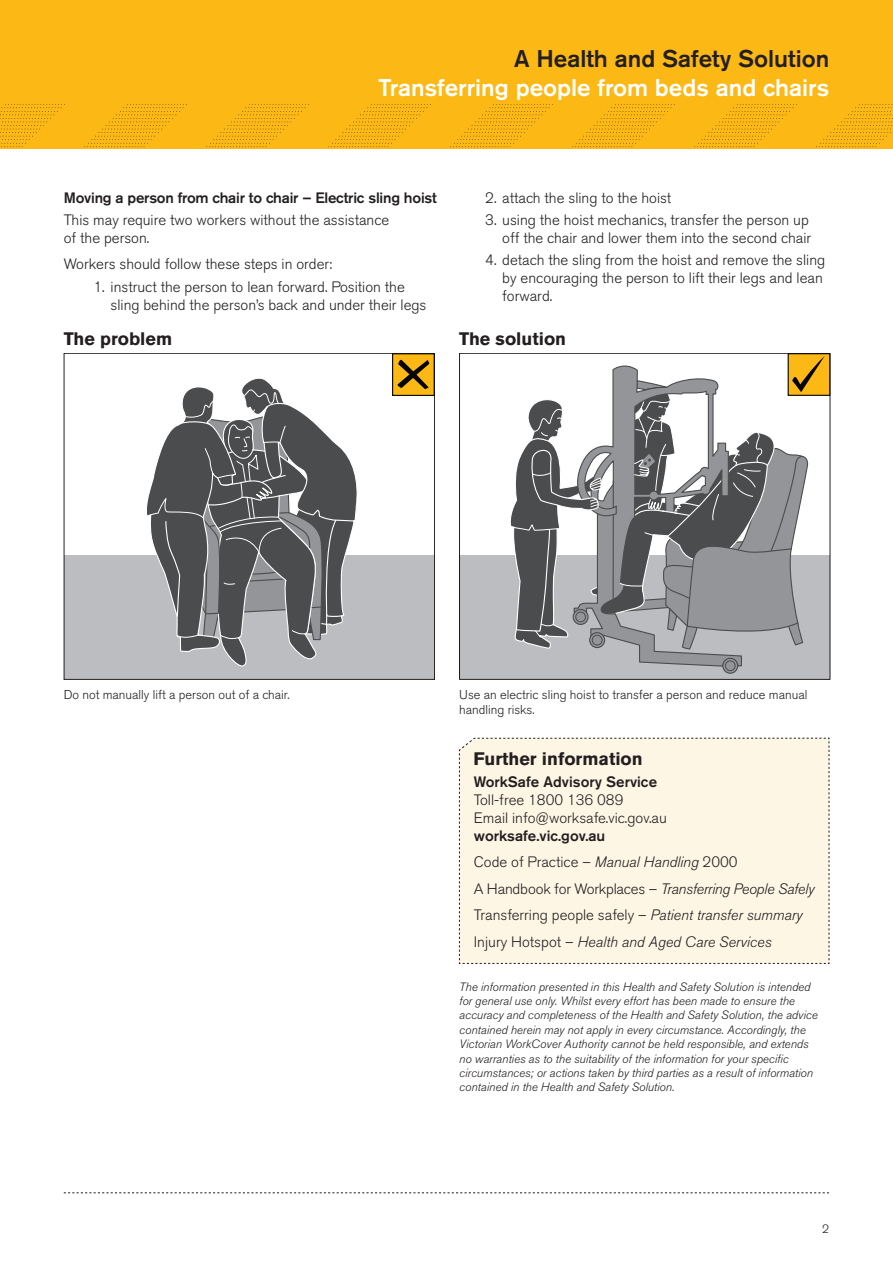
<style>
.page{position:relative;width:893px;height:1263px;background:#fff}
.page>*{position:absolute;margin:0;border:0;box-sizing:border-box;transform-origin:0 0}
.t1{font:500 24px "Akzidenz Grotesk BE";color:#fff}
.t2{font:500 24px "Akzidenz Grotesk BE";color:#231f20}
.t3{font:700 18px "Akzidenz Grotesk BE";color:#231f20}
.t4{font:300 15px/18px "Akzidenz Grotesk BE";color:#231f20}
.t5{font:italic 300 15px/26.5px "Akzidenz Grotesk BE";letter-spacing:-.015em;color:#231f20}
.t6{font:500 15px "Akzidenz Grotesk BE";letter-spacing:-.015em;color:#231f20}
.t7{font:300 12.75px/15px "Akzidenz Grotesk BE";color:#231f20}
.t8{font:italic 300 12px/14.4px "Akzidenz Grotesk BE";color:#231f20}
.t9{font:300 12px "Akzidenz Grotesk BE";color:#231f20}
.s1{font-weight:500;font-style:normal}
.s2{font-style:normal}
</style>
<div class="page">
<div style="left:0;top:0;width:893px;height:149px;background:#fcb814"></div>
<svg style="left:816px;top:107px;width:77px;height:40px"></svg>
<svg style="left:694px;top:107px;width:99px;height:40px"></svg>
<svg style="left:572px;top:107px;width:100px;height:40px"></svg>
<svg style="left:450px;top:107px;width:100px;height:40px"></svg>
<svg style="left:328px;top:107px;width:100px;height:40px"></svg>
<svg style="left:206px;top:107px;width:100px;height:40px"></svg>
<svg style="left:84px;top:107px;width:100px;height:40px"></svg>
<svg style="left:0;top:107px;width:62px;height:40px"></svg>
<svg style="left:64px;top:1192px;width:765px;height:1px"></svg>
<div style="left:64px;top:555px;width:371px;height:124px;background:#bcbdc0"></div>
<div style="left:64px;top:353px;width:371px;height:326px;border:1px solid #231f20"></div>
<svg style="left:147px;top:378px;width:210px;height:289px"></svg>
<div style="left:393px;top:354px;width:41px;height:41px;background:#fcb814"></div>
<div style="left:392px;top:353px;width:43px;height:43px;border:1px solid #040503"></div>
<svg style="left:397px;top:359px;width:32px;height:30px"></svg>
<div style="left:460px;top:555px;width:370px;height:124px;background:#bcbdc0"></div>
<svg style="left:639px;top:658px;width:103px;height:9px"></svg>
<svg style="left:723px;top:658px;width:15px;height:15px"></svg>
<div style="left:722px;top:658px;width:16px;height:16px;border:1px solid #4b4c4d;border-radius:50%"></div>
<div style="left:725px;top:661px;width:10px;height:10px;background:#939598;border-radius:50%"></div>
<div style="left:725px;top:661px;width:10px;height:10px;border:1px solid #4b4c4d;border-radius:50%"></div>
<div style="left:788px;top:354px;width:42px;height:41px;background:#fcb814"></div>
<div style="left:788px;top:353px;width:42px;height:43px;border:1px solid #040503"></div>
<svg style="left:510px;top:356px;width:315px;height:302px"></svg>
<div style="left:459px;top:738px;width:370px;height:226px;background:#fef6e5"></div>
<h1 class="t2" style="left:514px;top:44px;width:317px">A Health and Safety Solution</h1>
<h1 class="t1" style="left:378px;top:73px;width:452px">Transferring people from beds and chairs</h1>
<p class="t6" style="left:64px;top:188px;width:375px">Moving a person from chair to chair – Electric sling hoist</p>
<p class="t4" style="left:64px;top:211px;width:327px">This may require two workers without the assistance of the person.</p>
<p class="t4" style="left:64px;top:255px;width:270px">Workers should follow these steps in order:</p>
<p class="t4" style="left:111px;top:278px;width:317px;text-indent:-17px">1. instruct the person to lean forward. Position the sling behind the person’s back and under their legs</p>
<h2 class="t3" style="left:64px;top:328px;width:110px">The problem</h2>
<p class="t4" style="left:485px;top:189px;width:188px">2. attach the sling to the hoist</p>
<p class="t4" style="left:485px;top:211px;width:328px;text-align:right">3. using the hoist mechanics, transfer the person up off the chair and lower them into the second chair</p>
<p class="t4" style="left:502px;top:251px;width:325px;text-indent:-17px">4. detach the sling from the hoist and remove the sling by encouraging the person to lift their legs and lean forward.</p>
<h2 class="t3" style="left:459px;top:328px;width:108px">The solution</h2>
<p class="t7" style="left:64px;top:687px;width:227px">Do not manually lift a person out of a chair.</p>
<p class="t7" style="left:459px;top:687px;width:350px">Use an electric sling hoist to transfer a person and reduce manual handling risks.</p>
<h2 class="t3" style="left:474px;top:748px;width:171px">Further information</h2>
<p class="t6" style="left:474px;top:772px;width:185px">WorkSafe Advisory Service</p>
<p class="t4" style="left:474px;top:791px;width:195px">Toll-free 1800 136 089<br>Email info@worksafe.vic.gov.au</p>
<p class="t5" style="left:474px;top:823px;width:342px"><span class="s1">worksafe.vic.gov.au<br></span><span class="s2">Code of Practice –</span> Manual Handling <span class="s2">2000<br>A Handbook for Workplaces –</span> Transferring People Safely <span class="s2">Transferring people safely –</span> Patient transfer summary <span class="s2">Injury Hotspot –</span> Health and Aged Care Services</p>
<p class="t8" style="left:459px;top:979px;width:360px">The information presented in this Health and Safety Solution is intended for general use only. Whilst every effort has been made to ensure the accuracy and completeness of the Health and Safety Solution, the advice contained herein may not apply in every circumstance. Accordingly, the Victorian WorkCover Authority cannot be held responsible, and extends no warranties as to the suitability of the information for your specific circumstances; or actions taken by third parties as a result of information contained in the Health and Safety Solution.</p>
<p class="t9" style="left:822px;top:1222px;width:8px">2</p>
</div>
